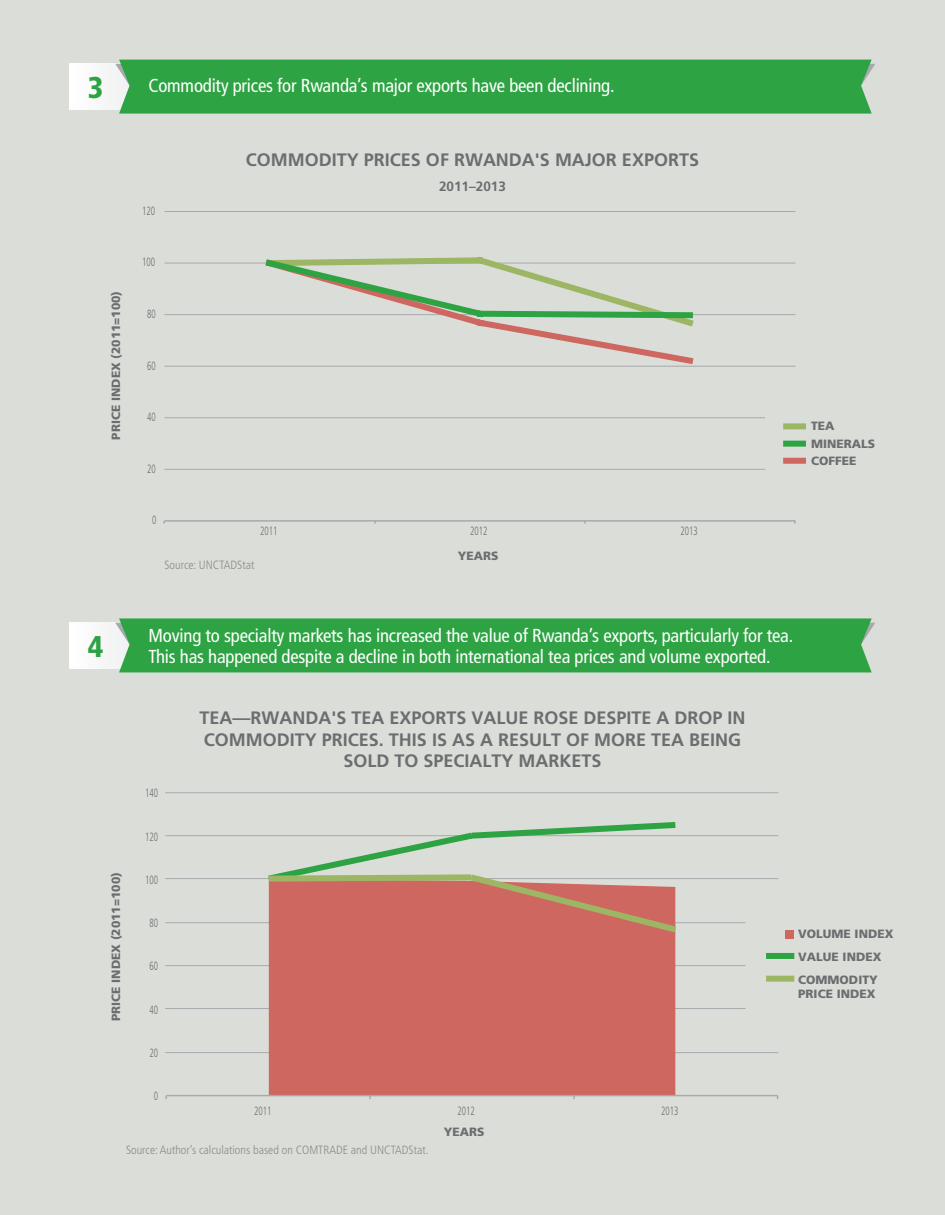
<style>
.page{position:relative;width:945px;height:1215px;background:#dbded8}
.page>*{position:absolute;margin:0;border:0;box-sizing:border-box;transform-origin:0 0}
.t1{font:900 condensed 30px "Frutiger LT Std";color:#2da343}
.t2{font:condensed 18.75px/21px "Frutiger LT Std";letter-spacing:-.01em;color:#fff}
.t3{font:700 18px/21.6px "Frutiger LT Std";color:#6c6d70;text-align:center}
.t4{font:700 13.5px "Frutiger LT Std";color:#6c6d70}
.t5{font:900 12px/22.6px "Frutiger LT Std";color:#6c6d70}
.t6{font:300 condensed 12px "Frutiger LT Std";color:#848e87}
.t7{font:300 condensed 12px "Frutiger LT Std";color:#6c6d70;scale:.75 1}
</style>
<div class="page">
<hr style="left:164px;top:469px;width:601px;height:1px;background:#a8a9ad">
<hr style="left:164px;top:417px;width:601px;height:1px;background:#a8a9ad">
<hr style="left:164px;top:366px;width:632px;height:1px;background:#a8a9ad">
<hr style="left:164px;top:314px;width:632px;height:1px;background:#a8a9ad">
<hr style="left:164px;top:263px;width:632px;height:1px;background:#a8a9ad">
<hr style="left:164px;top:211px;width:632px;height:1px;background:#a8a9ad">
<svg style="left:262px;top:330px;width:435px;height:37px"></svg>
<svg style="left:262px;top:256px;width:435px;height:74px"></svg>
<div style="left:786px;top:458px;width:17px;height:6px;background:#ce6760"></div>
<div style="left:786px;top:423px;width:17px;height:6px;background:#9db664"></div>
<div style="left:786px;top:441px;width:17px;height:6px;background:#2da343"></div>
<hr style="left:164px;top:520px;width:631px;height:2px;background:#a8a9ad">
<hr style="left:165px;top:1052px;width:613px;height:1px;background:#a8a9ad">
<hr style="left:165px;top:1008px;width:581px;height:1px;background:#a8a9ad">
<hr style="left:165px;top:965px;width:581px;height:1px;background:#a8a9ad">
<hr style="left:165px;top:922px;width:581px;height:1px;background:#a8a9ad">
<hr style="left:165px;top:878px;width:613px;height:1px;background:#a8a9ad">
<hr style="left:165px;top:835px;width:613px;height:1px;background:#a8a9ad">
<hr style="left:165px;top:792px;width:613px;height:1px;background:#a8a9ad">
<div style="left:269px;top:937px;width:406px;height:158px;background:#ce6760"></div>
<hr style="left:167px;top:1095px;width:611px;height:1px;background:#a8a9ad">
<svg style="left:262px;top:822px;width:421px;height:115px"></svg>
<div style="left:785px;top:930px;width:8px;height:8px;background:#ce6760"></div>
<div style="left:769px;top:953px;width:22px;height:6px;background:#2da343"></div>
<div style="left:769px;top:976px;width:22px;height:6px;background:#9db664"></div>
<div style="left:70px;top:623px;width:99px;height:45px;background:#f9f9f9"></div>
<div style="left:115px;top:618px;width:760px;height:54px;background:#2da343"></div>
<div style="left:70px;top:64px;width:99px;height:45px;background:#f9f9f9"></div>
<div style="left:115px;top:60px;width:760px;height:54px;background:#2da343"></div>
<h1 class="t1" style="left:88px;top:70px;width:17px">3</h1>
<p class="t2" style="left:149px;top:75px;width:468px">Commodity prices for Rwanda’s major exports have been declining.</p>
<p class="t5" style="left:105px;top:440px;width:150px;rotate:-90deg">PRICE INDEX (2011=100)</p>
<p class="t7" style="left:142px;top:204px;width:19px">120</p>
<p class="t7" style="left:142px;top:255px;width:19px">100</p>
<p class="t7" style="left:147px;top:307px;width:13px">80</p>
<p class="t7" style="left:147px;top:359px;width:13px">60</p>
<p class="t7" style="left:147px;top:410px;width:13px">40</p>
<p class="t3" style="left:246px;top:149px;width:455px">COMMODITY PRICES OF RWANDA'S MAJOR EXPORTS</p>
<p class="t4" style="left:439px;top:178px;width:68px">2011–2013</p>
<p class="t7" style="left:147px;top:462px;width:13px">20</p>
<p class="t7" style="left:152px;top:514px;width:7px">0</p>
<p class="t7" style="left:260px;top:524px;width:25px">2011</p>
<p class="t7" style="left:470px;top:524px;width:25px">2012</p>
<p class="t7" style="left:681px;top:524px;width:25px">2013</p>
<p class="t6" style="left:164px;top:558px;width:91px">Source: UNCTADStat</p>
<p class="t5" style="left:458px;top:545px;width:42px">YEARS</p>
<p class="t5" style="left:811px;top:418px;width:66px;line-height:17.2px">TEA<br>MINERALS</p>
<p class="t5" style="left:811px;top:449px;width:47px">COFFEE</p>
<h1 class="t1" style="left:88px;top:629px;width:17px">4</h1>
<p class="t2" style="left:149px;top:625px;width:646px">Moving to specialty markets has increased the value of Rwanda’s exports, particularly for tea.<br>This has happened despite a decline in both international tea prices and volume exported.</p>
<p class="t7" style="left:145px;top:786px;width:19px">140</p>
<p class="t7" style="left:145px;top:830px;width:19px">120</p>
<p class="t3" style="left:199px;top:707px;width:548px">TEA—RWANDA'S TEA EXPORTS VALUE ROSE DESPITE A DROP IN<br>COMMODITY PRICES. THIS IS AS A RESULT OF MORE TEA BEING<br>SOLD TO SPECIALTY MARKETS</p>
<p class="t5" style="left:105px;top:1021px;width:150px;rotate:-90deg">PRICE INDEX (2011=100)</p>
<p class="t7" style="left:145px;top:873px;width:19px">100</p>
<p class="t7" style="left:150px;top:916px;width:13px">80</p>
<p class="t7" style="left:150px;top:960px;width:13px">60</p>
<p class="t7" style="left:150px;top:1003px;width:13px">40</p>
<p class="t7" style="left:150px;top:1046px;width:13px">20</p>
<p class="t7" style="left:154px;top:1089px;width:7px">0</p>
<p class="t7" style="left:254px;top:1104px;width:25px">2011</p>
<p class="t7" style="left:457px;top:1104px;width:25px">2012</p>
<p class="t7" style="left:661px;top:1104px;width:25px">2013</p>
<p class="t5" style="left:444px;top:1121px;width:42px">YEARS</p>
<p class="t6" style="left:126px;top:1143px;width:304px">Source: Author’s calculations based on COMTRADE and UNCTADStat.</p>
<p class="t5" style="left:798px;top:923px;width:97px">VOLUME INDEX<br>VALUE INDEX<br>COMMODITY</p>
<p class="t5" style="left:798px;top:983px;width:79px">PRICE INDEX</p>
</div>
